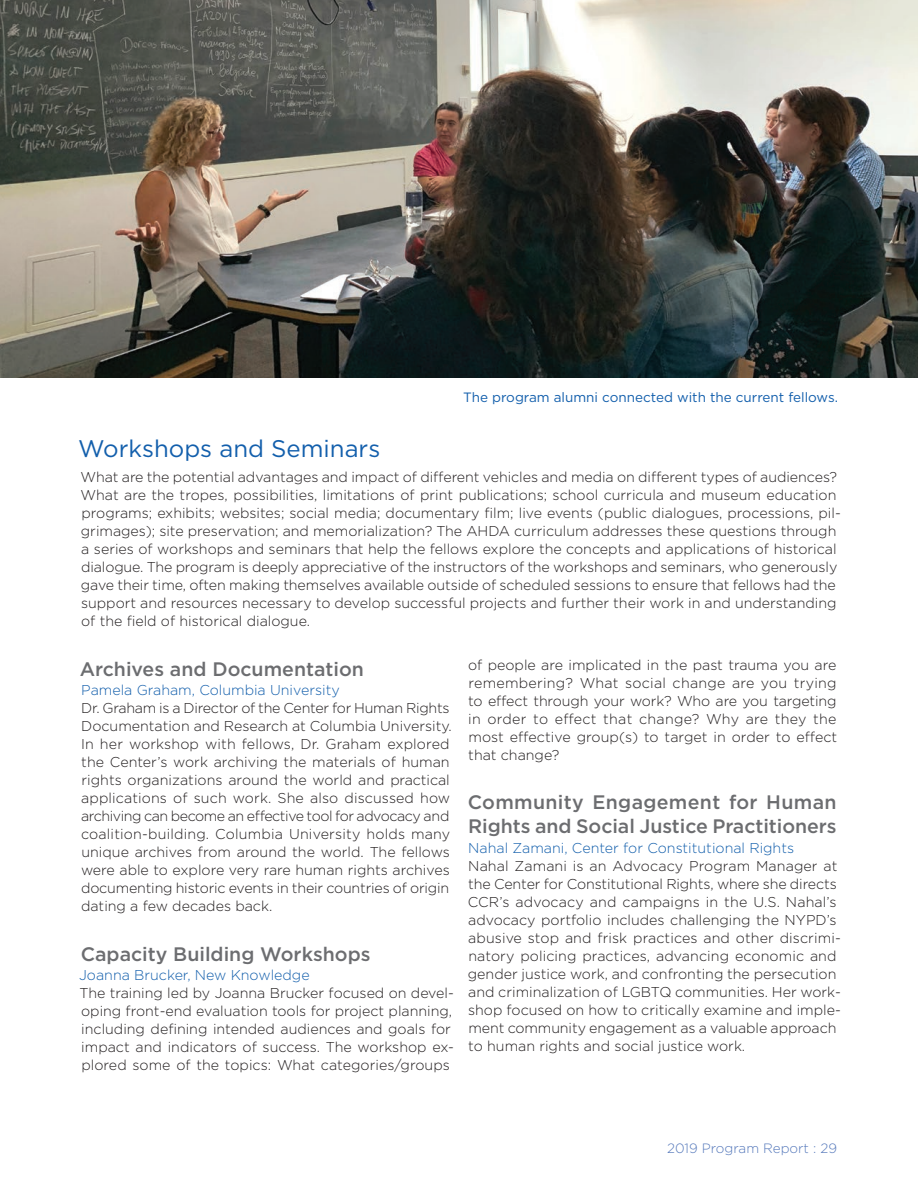
<style>
.page{position:relative;width:918px;height:1188px;background:#fff}
.page>*{position:absolute;margin:0;border:0;box-sizing:border-box;transform-origin:0 0}
.subhead{font:24px "Gotham";color:#135fac}
.Be_head{font:500 19.5px/24px "Gotham";color:#6c6d70}
.fixed_type{font:300 14.25px/18px "Gotham";color:#231f20}
.t1{font:300 14.25px "Gotham";color:#135fac}
.t2{font:13.5px "Gotham";color:#135fac}
.t3{font:300 13.5px "Gotham";color:#5679bb}
</style>
<div class="page">
<img style="left:0;top:0;width:918px;height:378px">
<p class="t2" style="left:463px;top:389px;width:376px">The program alumni connected with the current fellows.</p>
<p class="subhead" style="left:78px;top:434px;width:304px">Workshops and Seminars</p>
<p class="fixed_type" style="left:81px;top:468px;width:762px">What are the potential advantages and impact of different vehicles and media on different types of audiences?<br>What are the tropes, possibilities, limitations of print publications; school curricula and museum education programs; exhibits; websites; social media; documentary film; live events (public dialogues, processions, pil&shy;grimages); site preservation; and memorialization? The AHDA curriculum addresses these questions through a series of workshops and seminars that help the fellows explore the concepts and applications of historical dialogue. The program is deeply appreciative of the instructors of the workshops and seminars, who generously gave their time, often making themselves available outside of scheduled sessions to ensure that fellows had the support and resources necessary to develop successful projects and further their work in and understanding of the field of historical dialogue.</p>
<p class="Be_head" style="left:80px;top:657px;width:286px">Archives and Documentation</p>
<p class="t1" style="left:81px;top:681px;width:260px">Pamela Graham, Columbia University</p>
<p class="fixed_type" style="left:81px;top:699px;width:371px;text-align:justify">Dr. Graham is a Director of the Center for Human Rights Documentation and Research at Columbia University.<br>In her workshop with fellows, Dr. Graham explored the Center’s work archiving the materials of human rights organizations around the world and practical applications of such work. She also discussed how archiving can become an effective tool for advocacy and coalition-building. Columbia University holds many unique archives from around the world. The fellows were able to explore very rare human rights archives documenting historic events in their countries of origin dating a few decades back.</p>
<p class="Be_head" style="left:81px;top:942px;width:291px">Capacity Building Workshops</p>
<p class="t1" style="left:79px;top:966px;width:232px">Joanna Brucker, New Knowledge</p>
<p class="fixed_type" style="left:79px;top:984px;width:376px">The training led by Joanna Brucker focused on devel&shy;oping front-end evaluation tools for project planning, including defining intended audiences and goals for impact and indicators of success. The workshop ex&shy;plored some of the topics: What categories/groups</p>
<p class="fixed_type" style="left:468px;top:655px;width:371px;text-align:justify">of people are implicated in the past trauma you are remembering? What social change are you trying to effect through your work? Who are you targeting in order to effect that change? Why are they the most effective group(s) to target in order to effect that change?</p>
<p class="Be_head" style="left:468px;top:790px;width:370px">Community Engagement for Human<br>Rights and Social Justice Practitioners</p>
<p class="t1" style="left:468px;top:839px;width:327px">Nahal Zamani, Center for Constitutional Rights</p>
<p class="fixed_type" style="left:468px;top:856px;width:375px">Nahal Zamani is an Advocacy Program Manager at the Center for Constitutional Rights, where she directs CCR’s advocacy and campaigns in the U.S. Nahal’s advocacy portfolio includes challenging the NYPD’s abusive stop and frisk practices and other discrimi&shy;natory policing practices, advancing economic and gender justice work, and confronting the persecution and criminalization of LGBTQ communities. Her work&shy;shop focused on how to critically examine and imple&shy;ment community engagement as a valuable approach to human rights and social justice work.</p>
<p class="t3" style="left:667px;top:1140px;width:171px">2019 Program Report : 29</p>
</div>
